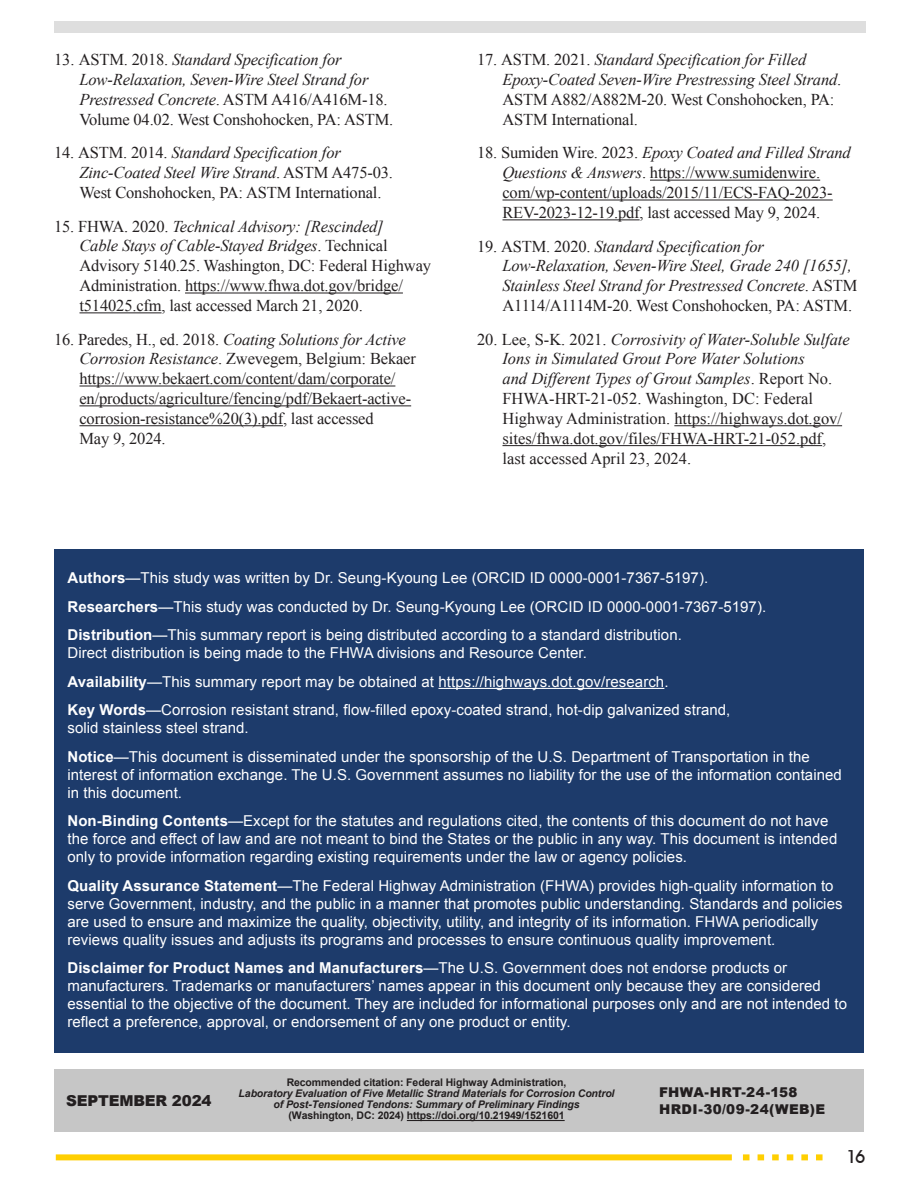
<style>
.page{position:relative;width:918px;height:1188px;background:#fff}
.page>*{position:absolute;margin:0;border:0;box-sizing:border-box;transform-origin:0 0}
.t1{font:500 18px "Avant Garde IT Cby BT";color:#231f20}
.t2{font:16.5px/20px "Times New Roman";letter-spacing:-.01em;color:#231f20}
.t3{font:italic 16.5px/20px "Times New Roman";letter-spacing:-.01em;color:#231f20}
.t4{font:15px/18px "Arial";letter-spacing:.005em;color:#fff}
.t5{font:900 15px "Arial";letter-spacing:-.01em;color:#231f20}
.t6{font:900 13.5px "Arial";letter-spacing:.03em;color:#231f20}
.t7{font:italic 700 10.5px/11.2px "Arial";letter-spacing:-.01em;color:#231f20;text-align:center}
.s1{font-style:normal}
.s2{font-style:italic}
.s3{font-weight:700}
</style>
<div class="page">
<div style="left:54px;top:21px;width:812px;height:12px;background:#dedede"></div>
<svg style="left:743px;top:1154px;width:80px;height:6px"></svg>
<div style="left:56px;top:1154px;width:676px;height:6px;background:#ffcf01"></div>
<div style="left:54px;top:549px;width:810px;height:504px;background:#1d3b6b"></div>
<hr style="left:438px;top:688px;width:226px;height:1px;background:#fff">
<div style="left:54px;top:1069px;width:810px;height:63px;background:#c6c6c6"></div>
<hr style="left:407px;top:1120px;width:158px;height:1px;background:#231f20">
<hr style="left:185px;top:293px;width:218px;height:1px;background:#231f20">
<hr style="left:80px;top:312px;width:82px;height:1px;background:#231f20">
<hr style="left:80px;top:386px;width:315px;height:1px;background:#231f20">
<hr style="left:80px;top:405px;width:331px;height:1px;background:#231f20">
<hr style="left:80px;top:425px;width:203px;height:1px;background:#231f20">
<hr style="left:650px;top:180px;width:170px;height:1px;background:#231f20">
<hr style="left:502px;top:200px;width:331px;height:1px;background:#231f20">
<hr style="left:502px;top:219px;width:138px;height:1px;background:#231f20">
<hr style="left:674px;top:425px;width:168px;height:1px;background:#231f20">
<hr style="left:502px;top:445px;width:320px;height:1px;background:#231f20">
<p class="t3" style="left:79px;top:50px;width:315px;text-indent:-25px"><span class="s1">13. ASTM. 2018.</span> Standard Specification for Low-Relaxation, Seven-Wire Steel Strand for Prestressed Concrete<span class="s1">. ASTM A416/A416M-18.<br>Volume 04.02. West Conshohocken, PA: ASTM.</span></p>
<p class="t2" style="left:79px;top:143px;width:315px;text-indent:-25px">14. ASTM. 2014. <span class="s2">Standard Specification for<br>Zinc-Coated Steel Wire Strand</span>. ASTM A475-03.<br>West Conshohocken, PA: ASTM International.</p>
<p class="t2" style="left:79px;top:216px;width:353px;text-indent:-25px">15. FHWA. 2020. <span class="s2">Technical Advisory: [Rescinded]<br>Cable Stays of Cable-Stayed Bridges</span>. Technical Advisory 5140.25. Washington, DC: Federal Highway Administration. https://www.fhwa.dot.gov/bridge/ t514025.cfm, last accessed March 21, 2020.</p>
<p class="t2" style="left:79px;top:329px;width:338px;text-indent:-25px">16. Paredes, H., ed. 2018. <span class="s2">Coating Solutions for Active Corrosion Resistance</span>. Zwevegem, Belgium: Bekaer https://www.bekaert.com/content/dam/corporate/ en/products/agriculture/fencing/pdf/Bekaert-active&shy;corrosion-resistance%20(3).pdf, last accessed<br>May 9, 2024.</p>
<p class="t3" style="left:502px;top:50px;width:340px;text-indent:-25px"><span class="s1">17. ASTM. 2021.</span> Standard Specification for Filled Epoxy-Coated Seven-Wire Prestressing Steel Strand<span class="s1">.<br>ASTM A882/A882M-20. West Conshohocken, PA:<br>ASTM International.</span></p>
<p class="t2" style="left:477px;top:143px;width:375px;text-align:center">18. Sumiden Wire. 2023. <span class="s2">Epoxy Coated and Filled Strand Questions &amp; Answers</span>. https://www.sumidenwire. com/wp-content/uploads/2015/11/ECS-FAQ-2023- REV-2023-12-19.pdf, last accessed May 9, 2024.</p>
<p class="t3" style="left:502px;top:236px;width:356px;text-indent:-25px"><span class="s1">19. ASTM. 2020.</span> Standard Specification for Low-Relaxation, Seven-Wire Steel, Grade 240 [1655], Stainless Steel Strand for Prestressed Concrete<span class="s1">. ASTM A1114/A1114M-20. West Conshohocken, PA: ASTM.</span></p>
<p class="t2" style="left:502px;top:329px;width:349px;text-indent:-25px">20. Lee, S-K. 2021. <span class="s2">Corrosivity of Water-Soluble Sulfate Ions in Simulated Grout Pore Water Solutions<br>and Different Types of Grout Samples</span>. Report No.<br>FHWA-HRT-21-052. Washington, DC: Federal Highway Administration. https://highways.dot.gov/ sites/fhwa.dot.gov/files/FHWA-HRT-21-052.pdf, last accessed April 23, 2024.</p>
<p class="t4" style="left:68px;top:569px;width:642px"><span class="s3">Authors</span>—This study was written by Dr. Seung-Kyoung Lee (ORCID ID 0000-0001-7367-5197).</p>
<p class="t4" style="left:68px;top:598px;width:700px"><span class="s3">Researchers</span>—This study was conducted by Dr. Seung-Kyoung Lee (ORCID ID 0000-0001-7367-5197).</p>
<p class="t4" style="left:68px;top:626px;width:616px"><span class="s3">Distribution</span>—This summary report is being distributed according to a standard distribution.<br>Direct distribution is being made to the FHWA divisions and Resource Center.</p>
<p class="t4" style="left:68px;top:673px;width:603px"><span class="s3">Availability</span>—This summary report may be obtained at https://highways.dot.gov/research.</p>
<p class="t4" style="left:68px;top:701px;width:664px"><span class="s3">Key Words</span>—Corrosion resistant strand, flow-filled epoxy-coated strand, hot-dip galvanized strand, solid stainless steel strand.</p>
<p class="t4" style="left:68px;top:748px;width:776px"><span class="s3">Notice</span>—This document is disseminated under the sponsorship of the U.S. Department of Transportation in the interest of information exchange. The U.S. Government assumes no liability for the use of the information contained in this document.</p>
<p class="t4" style="left:68px;top:812px;width:771px"><span class="s3">Non-Binding Contents</span>—Except for the statutes and regulations cited, the contents of this document do not have the force and effect of law and are not meant to bind the States or the public in any way. This document is intended only to provide information regarding existing requirements under the law or agency policies.</p>
<p class="t4" style="left:68px;top:877px;width:777px"><span class="s3">Quality Assurance Statement</span>—The Federal Highway Administration (FHWA) provides high-quality information to serve Government, industry, and the public in a manner that promotes public understanding. Standards and policies are used to ensure and maximize the quality, objectivity, utility, and integrity of its information. FHWA periodically reviews quality issues and adjusts its programs and processes to ensure continuous quality improvement.</p>
<p class="t4" style="left:68px;top:959px;width:781px"><span class="s3">Disclaimer for Product Names and Manufacturers</span>—The U.S. Government does not endorse products or manufacturers. Trademarks or manufacturers’ names appear in this document only because they are considered essential to the objective of the document. They are included for informational purposes only and are not intended to reflect a preference, approval, or endorsement of any one product or entity.</p>
<p class="t5" style="left:66px;top:1090px;width:147px">SEPTEMBER 2024</p>
<p class="t7" style="left:239px;top:1077px;width:377px"><span class="s1">Recommended citation: Federal Highway Administration,<br></span>Laboratory Evaluation of Five Metallic Strand Materials for Corrosion Control of Post-Tensioned Tendons: Summary of Preliminary Findings<br><span class="s1">(Washington, DC: 2024) https://doi.org/10.21949/1521601</span></p>
<p class="t6" style="left:659px;top:1083px;width:140px">FHWA-HRT-24-158</p>
<p class="t6" style="left:659px;top:1099px;width:167px">HRDI-30/09-24(WEB)E</p>
<p class="t1" style="left:846px;top:1146px;width:20px">16</p>
</div>
